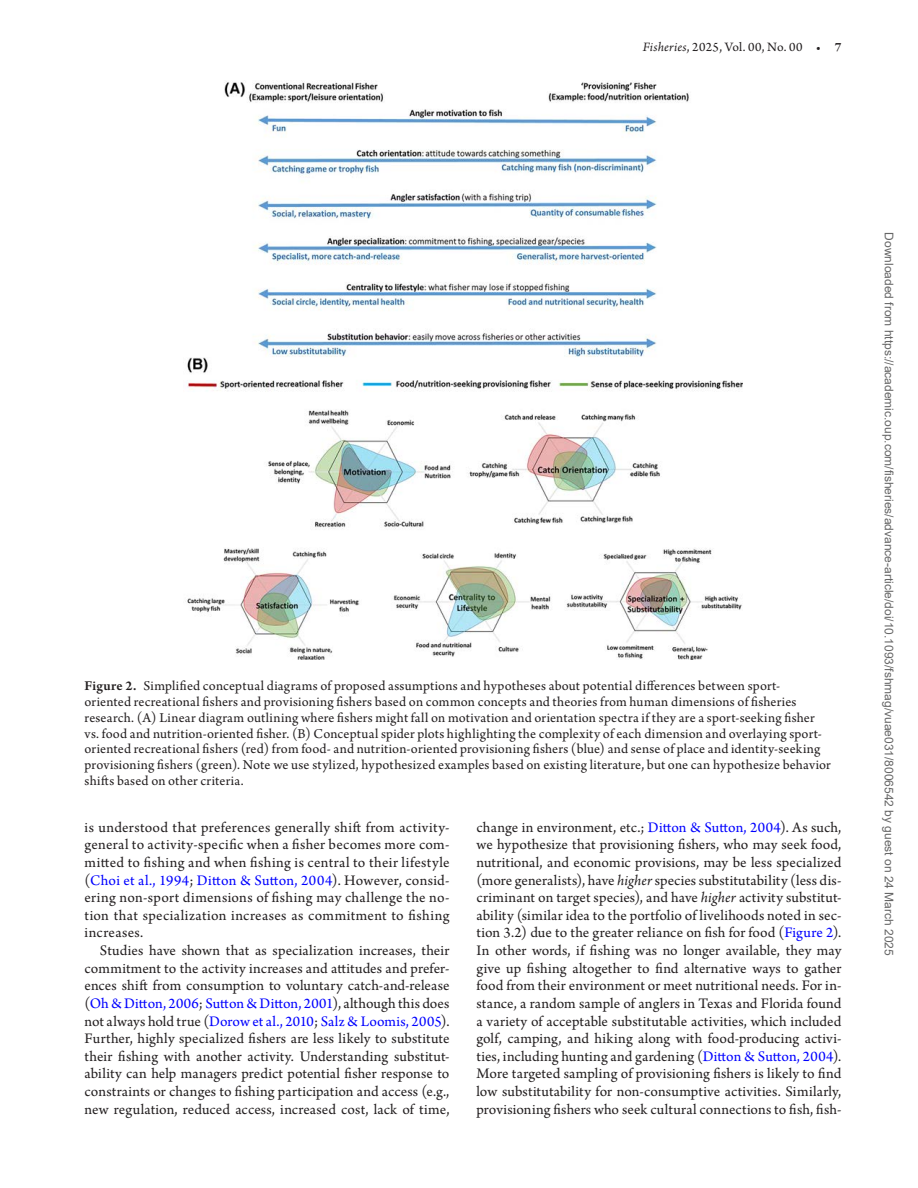
<style>
.page{position:relative;width:918px;height:1188px;background:#fff}
.page>*{position:absolute;margin:0;border:0;box-sizing:border-box;transform-origin:0 0}
.T{font:15.3px/17.7px "Arno Pro";letter-spacing:.005em;color:#231f20;text-align:justify}
.T1{font:15.3px/17.5px "Arno Pro";letter-spacing:.025em;color:#231f20;text-align:justify}
.FC{font:14.25px/15.8px "Arno Pro";letter-spacing:.01em;color:#231f20}
.t1{font:13.5px "Arno Pro";letter-spacing:.025em;color:#231f20}
.t2{font:12px "Arial";color:#666}
.s1{font-style:italic}
.s2{font-weight:600}
.s3{color:#00f}
</style>
<div class="page">
<img style="left:186px;top:81px;width:556px;height:579px">
<p class="t1" style="left:643px;top:39px;width:200px"><span class="s1">Fisheries</span>, 2025, Vol. 00, No. 00 • <span class="s2">7</span></p>
<p class="FC" style="left:85px;top:679px;width:748px"><span class="s2">Figure 2.</span> Simplified conceptual diagrams of proposed assumptions and hypotheses about potential differences between sport-<br>oriented recreational fishers and provisioning fishers based on common concepts and theories from human dimensions of fisheries research. (A) Linear diagram outlining where fishers might fall on motivation and orientation spectra if they are a sport-seeking fisher vs. food and nutrition-oriented fisher. (B) Conceptual spider plots highlighting the complexity of each dimension and overlaying sport&shy;oriented recreational fishers (red) from food- and nutrition-oriented provisioning fishers (blue) and sense of place and identity-seeking provisioning fishers (green). Note we use stylized, hypothesized examples based on existing literature, but one can hypothesize behavior shifts based on other criteria.</p>
<p class="T1" style="left:85px;top:819px;width:366px">is understood that preferences generally shift from activity&shy;general to activity-specific when a fisher becomes more com&shy;mitted to fishing and when fishing is central to their lifestyle (<span class="s3">Choi et al., 1994</span>; <span class="s3">Ditton &amp; Sutton, 2004</span>). However, consid&shy;ering non-sport dimensions of fishing may challenge the no&shy;tion that specialization increases as commitment to fishing increases.</p>
<p class="T" style="left:85px;top:943px;width:366px;text-indent:15px">Studies have shown that as specialization increases, their commitment to the activity increases and attitudes and prefer&shy;ences shift from consumption to voluntary catch-and-release (<span class="s3">Oh &amp; Ditton, 2006</span>; <span class="s3">Sutton &amp; Ditton, 2001</span>), although this does not always hold true (<span class="s3">Dorow et al., 2010</span>; <span class="s3">Salz &amp; Loomis, 2005</span>).<br>Further, highly specialized fishers are less likely to substitute their fishing with another activity. Understanding substitut&shy;ability can help managers predict potential fisher response to constraints or changes to fishing participation and access (e.g., new regulation, reduced access, increased cost, lack of time,</p>
<p class="T" style="left:477px;top:819px;width:366px">change in environment, etc.; <span class="s3">Ditton &amp; Sutton, 2004</span>). As such, we hypothesize that provisioning fishers, who may seek food, nutritional, and economic provisions, may be less specialized (more generalists), have <span class="s1">higher</span> species substitutability (less dis&shy;criminant on target species), and have <span class="s1">higher</span> activity substitut&shy;ability (similar idea to the portfolio of livelihoods noted in sec&shy;tion 3.2) due to the greater reliance on fish for food (<span class="s3">Figure 2</span>).<br>In other words, if fishing was no longer available, they may give up fishing altogether to find alternative ways to gather food from their environment or meet nutritional needs. For in&shy;stance, a random sample of anglers in Texas and Florida found a variety of acceptable substitutable activities, which included golf, camping, and hiking along with food-producing activi&shy;ties, including hunting and gardening (<span class="s3">Ditton &amp; Sutton, 2004</span>).<br>More targeted sampling of provisioning fishers is likely to find low substitutability for non-consumptive activities. Similarly, provisioning fishers who seek cultural connections to fish, fish-</p>
<p class="t2" style="left:893px;top:232px;width:725px;rotate:90deg">Downloaded from https://academic.oup.com/fisheries/advance-article/doi/10.1093/fshmag/vuae031/8006542 by guest on 24 March 2025</p>
</div>
